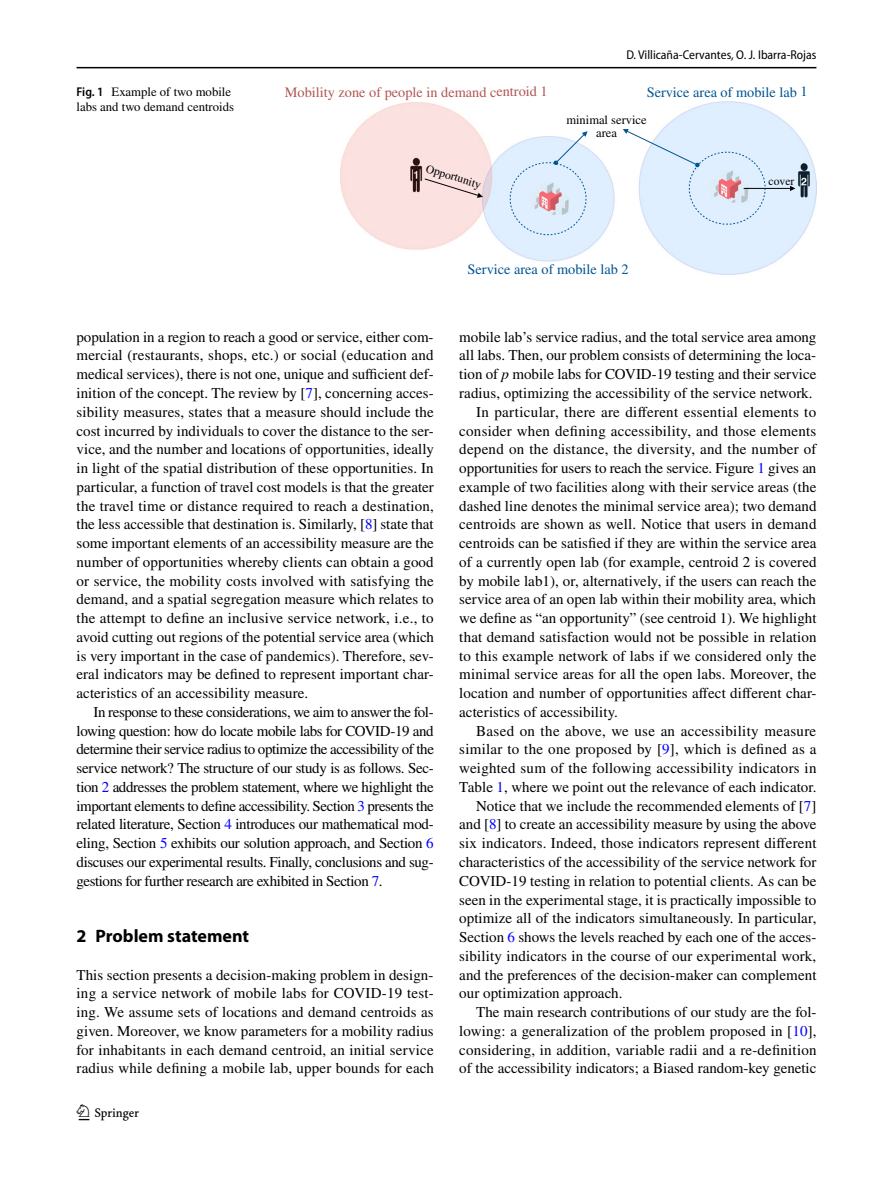
<style>
.page{position:relative;width:893px;height:1187px;background:#fff}
.page>*{position:absolute;margin:0;border:0;box-sizing:border-box;transform-origin:0 0}
.t1{font:22.5px "Springnew Regular 2";color:#000}
.t2{font:700 18px "Myriad Pro";color:#000}
.t3{font:15px/18.8px "STIX";letter-spacing:.005em;color:#000;text-align:justify}
.t4{font:14.4px "Times";color:#005493}
.t5{font:14.4px "Times";color:#b05755}
.t6{font:12.75px/15px "STIX";color:#000}
.t7{font:semi-condensed 12.75px "Myriad Pro";color:#000}
.t8{font:12.6px/12.9px "Times";color:#000;text-align:center}
.t9{font:11.7px "Times";color:#000}
.s1{font-family:"Myriad Pro";font-weight:600;font-stretch:semi-condensed}
.s2{color:#00f}
.s3{font-style:italic}
</style>
<div class="page">
<hr style="left:77px;top:67px;width:739px;height:1px;background:#000">
<img style="left:340px;top:102px;width:476px;height:172px">
<svg style="left:424px;top:178px;width:59px;height:20px"></svg>
<hr style="left:744px;top:188px;width:46px;height:1px;background:#000">
<svg style="left:790px;top:186px;width:5px;height:5px"></svg>
<svg style="left:623px;top:129px;width:146px;height:100px;background:#dfebf9"></svg>
<svg style="left:505px;top:131px;width:85px;height:108px;background:#dce7f6"></svg>
<p class="t7" style="left:626px;top:48px;width:192px">D. Villicaña‑Cervantes, O. J. Ibarra‑Rojas</p>
<p class="t6" style="left:77px;top:85px;width:159px"><span class="s1">Fig. 1</span> Example of two mobile labs and two demand centroids</p>
<p class="t5" style="left:285px;top:84px;width:264px">Mobility zone of people in demand centroid 1</p>
<p class="t4" style="left:647px;top:84px;width:163px">Service area of mobile lab 1</p>
<p class="t9" style="left:428px;top:162px;width:58px;rotate:17deg">Opportunity</p>
<p class="t8" style="left:566px;top:113px;width:82px">minimal service area</p>
<p class="t4" style="left:468px;top:261px;width:163px">Service area of mobile lab 2</p>
<p class="t9" style="left:768px;top:174px;width:27px">cover</p>
<p class="t3" style="left:77px;top:328px;width:359px">population in a region to reach a good or service, either com&shy;mercial (restaurants, shops, etc.) or social (education and medical services), there is not one, unique and sufficient def&shy;inition of the concept. The review by [<span class="s2">7</span>], concerning acces&shy;sibility measures, states that a measure should include the cost incurred by individuals to cover the distance to the ser&shy;vice, and the number and locations of opportunities, ideally in light of the spatial distribution of these opportunities. In particular, a function of travel cost models is that the greater the travel time or distance required to reach a destination, the less accessible that destination is. Similarly, [<span class="s2">8</span>] state that some important elements of an accessibility measure are the number of opportunities whereby clients can obtain a good or service, the mobility costs involved with satisfying the demand, and a spatial segregation measure which relates to the attempt to define an inclusive service network, i.e., to avoid cutting out regions of the potential service area (which is very important in the case of pandemics). Therefore, sev&shy;eral indicators may be defined to represent important char&shy;acteristics of an accessibility measure.</p>
<p class="t3" style="left:77px;top:703px;width:359px;text-indent:17px">In response to these considerations, we aim to answer the fol&shy;lowing question: how do locate mobile labs for COVID-19 and determine their service radius to optimize the accessibility of the service network? The structure of our study is as follows. Sec&shy;tion <span class="s2">2</span> addresses the problem statement, where we highlight the important elements to define accessibility. Section <span class="s2">3</span> presents the related literature, Section <span class="s2">4</span> introduces our mathematical mod&shy;eling, Section <span class="s2">5</span> exhibits our solution approach, and Section <span class="s2">6 </span>discuses our experimental results. Finally, conclusions and sug&shy;gestions for further research are exhibited in Section <span class="s2">7</span>.</p>
<p class="t2" style="left:77px;top:924px;width:174px">2 Problem statement</p>
<p class="t3" style="left:77px;top:966px;width:359px">This section presents a decision-making problem in design&shy;ing a service network of mobile labs for COVID-19 test&shy;ing. We assume sets of locations and demand centroids as given. Moreover, we know parameters for a mobility radius for inhabitants in each demand centroid, an initial service radius while defining a mobile lab, upper bounds for each</p>
<h1 class="t1" style="left:79px;top:1104px;width:62px">1 3</h1>
<p class="t3" style="left:459px;top:328px;width:359px">mobile lab’s service radius, and the total service area among</p>
<p class="t3" style="left:459px;top:347px;width:358px">all labs. Then, our problem consists of determining the loca-</p>
<p class="t3" style="left:459px;top:366px;width:359px">tion of <span class="s3">p</span> mobile labs for COVID-19 testing and their service</p>
<p class="t3" style="left:459px;top:384px;width:355px">radius, optimizing the accessibility of the service network.</p>
<p class="t3" style="left:476px;top:403px;width:341px">In particular, there are different essential elements to</p>
<p class="t3" style="left:459px;top:422px;width:359px">consider when defining accessibility, and those elements</p>
<p class="t3" style="left:459px;top:441px;width:359px">depend on the distance, the diversity, and the number of</p>
<p class="t3" style="left:459px;top:459px;width:359px">opportunities for users to reach the service. Figure <span class="s2">1</span> gives an</p>
<p class="t3" style="left:459px;top:478px;width:359px">example of two facilities along with their service areas (the</p>
<p class="t3" style="left:459px;top:497px;width:359px">dashed line denotes the minimal service area); two demand</p>
<p class="t3" style="left:459px;top:516px;width:359px">centroids are shown as well. Notice that users in demand</p>
<p class="t3" style="left:459px;top:534px;width:359px">centroids can be satisfied if they are within the service area</p>
<p class="t3" style="left:459px;top:553px;width:359px">of a currently open lab (for example, centroid 2 is covered</p>
<p class="t3" style="left:459px;top:572px;width:359px">by mobile lab1), or, alternatively, if the users can reach the</p>
<p class="t3" style="left:459px;top:591px;width:358px">service area of an open lab within their mobility area, which</p>
<p class="t3" style="left:459px;top:609px;width:359px">we define as “an opportunity” (see centroid 1). We highlight</p>
<p class="t3" style="left:459px;top:628px;width:359px">that demand satisfaction would not be possible in relation</p>
<p class="t3" style="left:459px;top:647px;width:359px">to this example network of labs if we considered only the</p>
<p class="t3" style="left:459px;top:666px;width:359px">minimal service areas for all the open labs. Moreover, the</p>
<p class="t3" style="left:459px;top:684px;width:359px">location and number of opportunities affect different char-</p>
<p class="t3" style="left:459px;top:703px;width:160px">acteristics of accessibility.</p>
<p class="t3" style="left:476px;top:722px;width:342px">Based on the above, we use an accessibility measure</p>
<p class="t3" style="left:459px;top:741px;width:359px">similar to the one proposed by [<span class="s2">9</span>], which is defined as a</p>
<p class="t3" style="left:459px;top:759px;width:359px">weighted sum of the following accessibility indicators in</p>
<p class="t3" style="left:459px;top:778px;width:359px">Table <span class="s2">1</span>, where we point out the relevance of each indicator.</p>
<p class="t3" style="left:476px;top:797px;width:342px">Notice that we include the recommended elements of [<span class="s2">7</span>]</p>
<p class="t3" style="left:459px;top:816px;width:359px">and [<span class="s2">8</span>] to create an accessibility measure by using the above</p>
<p class="t3" style="left:459px;top:834px;width:359px">six indicators. Indeed, those indicators represent different</p>
<p class="t3" style="left:459px;top:853px;width:359px">characteristics of the accessibility of the service network for</p>
<p class="t3" style="left:459px;top:872px;width:359px">COVID-19 testing in relation to potential clients. As can be</p>
<p class="t3" style="left:459px;top:891px;width:358px">seen in the experimental stage, it is practically impossible to</p>
<p class="t3" style="left:459px;top:909px;width:359px">optimize all of the indicators simultaneously. In particular,</p>
<p class="t3" style="left:459px;top:928px;width:359px">Section <span class="s2">6</span> shows the levels reached by each one of the acces-</p>
<p class="t3" style="left:459px;top:947px;width:358px">sibility indicators in the course of our experimental work,</p>
<p class="t3" style="left:459px;top:966px;width:359px">and the preferences of the decision-maker can complement</p>
<p class="t3" style="left:459px;top:984px;width:165px">our optimization approach.</p>
<p class="t3" style="left:476px;top:1003px;width:342px">The main research contributions of our study are the fol-</p>
<p class="t3" style="left:459px;top:1022px;width:359px">lowing: a generalization of the problem proposed in [<span class="s2">10</span>],</p>
<p class="t3" style="left:459px;top:1041px;width:359px">considering, in addition, variable radii and a re-definition</p>
<p class="t3" style="left:459px;top:1059px;width:359px">of the accessibility indicators; a Biased random-key genetic</p>
</div>
